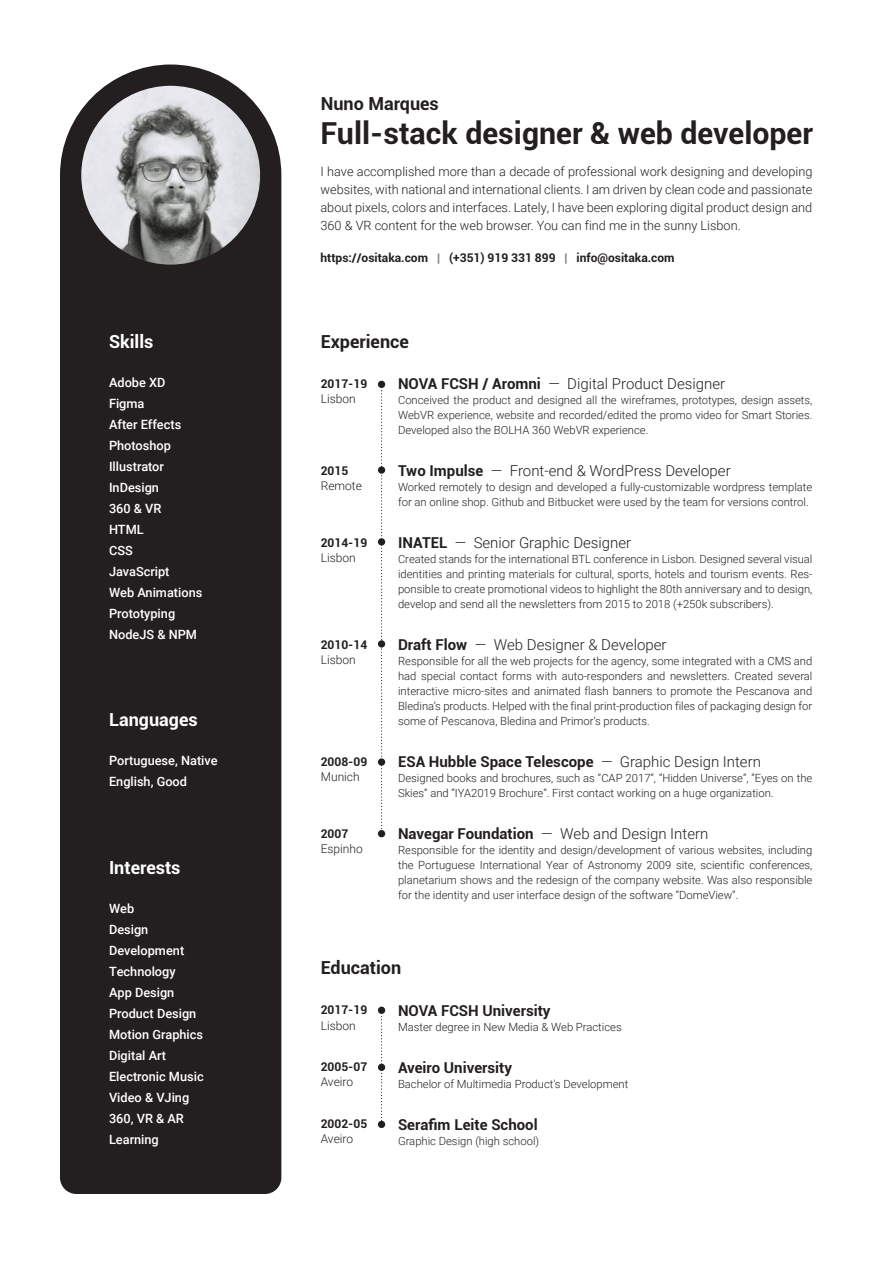
<style>
.page{position:relative;width:893px;height:1263px;background:#fff}
.page>*{position:absolute;margin:0;border:0;box-sizing:border-box;transform-origin:0 0}
.t1{font:700 30.3px "Roboto";color:#231f20}
.t2{font:700 18px "Roboto";color:#231f20}
.t3{font:700 18px "Roboto";color:#fff}
.t4{font:300 15px "Roboto";color:#231f20}
.t5{font:700 15px "Roboto";color:#231f20}
.t6{font:300 12.75px/18px "Roboto";color:#231f20;text-align:justify}
.t7{font:500 12.75px/21px "Roboto";color:#fff}
.t8{font:700 12px "Roboto";color:#231f20}
.t9{font:300 12px "Roboto";color:#231f20}
.t10{font:300 11.25px/15px "Roboto";color:#231f20;text-align:justify}
.s1{color:rgb(35 31 32/.6)}
.s2{font-weight:700}
.s3{font-weight:300}
</style>
<div class="page">
<div style="left:60px;top:65px;width:221px;height:1129px;background:#231f20"></div>
<img style="left:81px;top:86px;width:179px;height:179px;border-radius:89px">
<div style="left:109px;top:377px;width:159px;height:272px;border:1px dashed #231f20"></div>
<svg style="left:381px;top:388px;width:1px;height:442px"></svg>
<div style="left:378px;top:381px;width:7px;height:7px;background:#231f20;border-radius:50%"></div>
<svg style="left:381px;top:1016px;width:1px;height:105px"></svg>
<div style="left:378px;top:1006px;width:7px;height:8px;background:#231f20;border-radius:50%"></div>
<div style="left:378px;top:1121px;width:7px;height:7px;background:#231f20;border-radius:50%"></div>
<div style="left:378px;top:1064px;width:7px;height:7px;background:#231f20;border-radius:50%"></div>
<div style="left:378px;top:466px;width:7px;height:8px;background:#231f20;border-radius:50%"></div>
<div style="left:378px;top:538px;width:7px;height:7px;background:#231f20;border-radius:50%"></div>
<div style="left:378px;top:640px;width:7px;height:7px;background:#231f20;border-radius:50%"></div>
<div style="left:378px;top:758px;width:7px;height:8px;background:#231f20;border-radius:50%"></div>
<div style="left:378px;top:830px;width:7px;height:7px;background:#231f20;border-radius:50%"></div>
<h2 class="t3" style="left:109px;top:329px;width:46px">Skills</h2>
<p class="t7" style="left:109px;top:372px;width:95px">Adobe XD<br>Figma<br>After Effects<br>Photoshop<br>Illustrator<br>InDesign<br>360 &amp; VR<br>HTML<br>CSS<br>JavaScript<br>Web Animations<br>Prototyping<br>NodeJS &amp; NPM</p>
<h2 class="t3" style="left:109px;top:707px;width:90px">Languages</h2>
<p class="t7" style="left:109px;top:750px;width:110px">Portuguese, Native<br>English, Good</p>
<h2 class="t3" style="left:109px;top:854px;width:73px">Interests</h2>
<p class="t7" style="left:109px;top:898px;width:96px">Web<br>Design<br>Development<br>Technology<br>App Design<br>Product Design<br>Motion Graphics<br>Digital Art<br>Electronic Music<br>Video &amp; VJing<br>360, VR &amp; AR<br>Learning</p>
<h2 class="t2" style="left:321px;top:90px;width:120px">Nuno Marques</h2>
<h1 class="t1" style="left:320px;top:112px;width:494px">Full-stack designer &amp; web developer</h1>
<p class="t6" style="left:320px;top:162px;width:493px">I have accomplished more than a decade of professional work designing and developing websites, with national and international clients. I am driven by clean code and passionate about pixels, colors and interfaces. Lately, I have been exploring digital product design and 360 &amp; VR content for the web browser. You can find me in the sunny Lisbon.</p>
<p class="t8" style="left:320px;top:250px;width:356px">https://ositaka.com <span class="s1">|</span> (+351) 919 331 899 <span class="s1">|</span> info@ositaka.com</p>
<h2 class="t2" style="left:321px;top:329px;width:90px">Experience</h2>
<p class="t8" style="left:321px;top:376px;width:48px">2017-19</p>
<p class="t9" style="left:321px;top:391px;width:37px">Lisbon</p>
<p class="t8" style="left:321px;top:463px;width:29px">2015</p>
<p class="t9" style="left:321px;top:478px;width:43px">Remote</p>
<p class="t8" style="left:321px;top:535px;width:48px">2014-19</p>
<p class="t9" style="left:321px;top:550px;width:37px">Lisbon</p>
<p class="t8" style="left:321px;top:637px;width:48px">2010-14</p>
<p class="t9" style="left:321px;top:652px;width:37px">Lisbon</p>
<p class="t8" style="left:321px;top:754px;width:48px">2008-09</p>
<p class="t9" style="left:321px;top:769px;width:41px">Munich</p>
<p class="t8" style="left:321px;top:826px;width:29px">2007</p>
<p class="t9" style="left:321px;top:841px;width:44px">Espinho</p>
<h3 class="t4" style="left:398px;top:373px;width:329px"><span class="s2">NOVA FCSH / Aromni</span> — Digital Product Designer</h3>
<p class="t10" style="left:398px;top:392px;width:416px">Conceived the product and designed all the wireframes, prototypes, design assets, WebVR experience, website and recorded/edited the promo video for Smart Stories.<br>Developed also the BOLHA 360 WebVR experience.</p>
<h3 class="t4" style="left:398px;top:460px;width:334px"><span class="s2">Two Impulse</span> — Front-end &amp; WordPress Developer</h3>
<p class="t10" style="left:398px;top:479px;width:416px">Worked remotely to design and developed a fully-customizable wordpress template for an online shop. Github and Bitbucket were used by the team for versions control.</p>
<h3 class="t4" style="left:398px;top:532px;width:235px"><span class="s2">INATEL</span> — Senior Graphic Designer</h3>
<p class="t10" style="left:398px;top:551px;width:416px">Created stands for the international BTL conference in Lisbon. Designed several visual identities and printing materials for cultural, sports, hotels and tourism events. Res&shy;ponsible to create promotional videos to highlight the 80th anniversary and to design, develop and send all the newsletters from 2015 to 2018 (+250k subscribers).</p>
<h3 class="t4" style="left:398px;top:634px;width:270px"><span class="s2">Draft Flow</span> — Web Designer &amp; Developer</h3>
<p class="t10" style="left:398px;top:653px;width:416px">Responsible for all the web projects for the agency, some integrated with a CMS and had special contact forms with auto-responders and newsletters. Created several interactive micro-sites and animated flash banners to promote the Pescanova and Bledina’s products. Helped with the final print-production files of packaging design for some of Pescanova, Bledina and Primor’s products.</p>
<h3 class="t5" style="left:398px;top:751px;width:364px">ESA Hubble Space Telescope <span class="s3">— Graphic Design Intern</span></h3>
<p class="t10" style="left:398px;top:770px;width:416px">Designed books and brochures, such as “CAP 2017”, “Hidden Universe”, “Eyes on the<br>Skies” and “IYA2019 Brochure”. First contact working on a huge organization.</p>
<h3 class="t4" style="left:398px;top:823px;width:312px"><span class="s2">Navegar Foundation</span> — Web and Design Intern</h3>
<p class="t10" style="left:398px;top:842px;width:416px">Responsible for the identity and design/development of various websites, including the Portuguese International Year of Astronomy 2009 site, scientific conferences, planetarium shows and the redesign of the company website. Was also responsible for the identity and user interface design of the software “DomeView”.</p>
<h2 class="t2" style="left:321px;top:955px;width:82px">Education</h2>
<p class="t8" style="left:321px;top:1001px;width:48px">2017-19</p>
<p class="t9" style="left:321px;top:1017px;width:37px">Lisbon</p>
<p class="t8" style="left:321px;top:1058px;width:48px">2005-07</p>
<p class="t9" style="left:321px;top:1073px;width:34px">Aveiro</p>
<p class="t8" style="left:321px;top:1115px;width:48px">2002-05</p>
<p class="t9" style="left:321px;top:1130px;width:34px">Aveiro</p>
<h3 class="t5" style="left:398px;top:999px;width:154px">NOVA FCSH University</h3>
<p class="t10" style="left:398px;top:1018px;width:225px">Master degree in New Media &amp; Web Practices</p>
<h3 class="t5" style="left:398px;top:1056px;width:116px">Aveiro University</h3>
<p class="t10" style="left:398px;top:1075px;width:232px">Bachelor of Multimedia Product's Development</p>
<h3 class="t5" style="left:398px;top:1113px;width:141px">Serafim Leite School</h3>
<p class="t10" style="left:398px;top:1132px;width:143px">Graphic Design (high school)</p>
</div>
